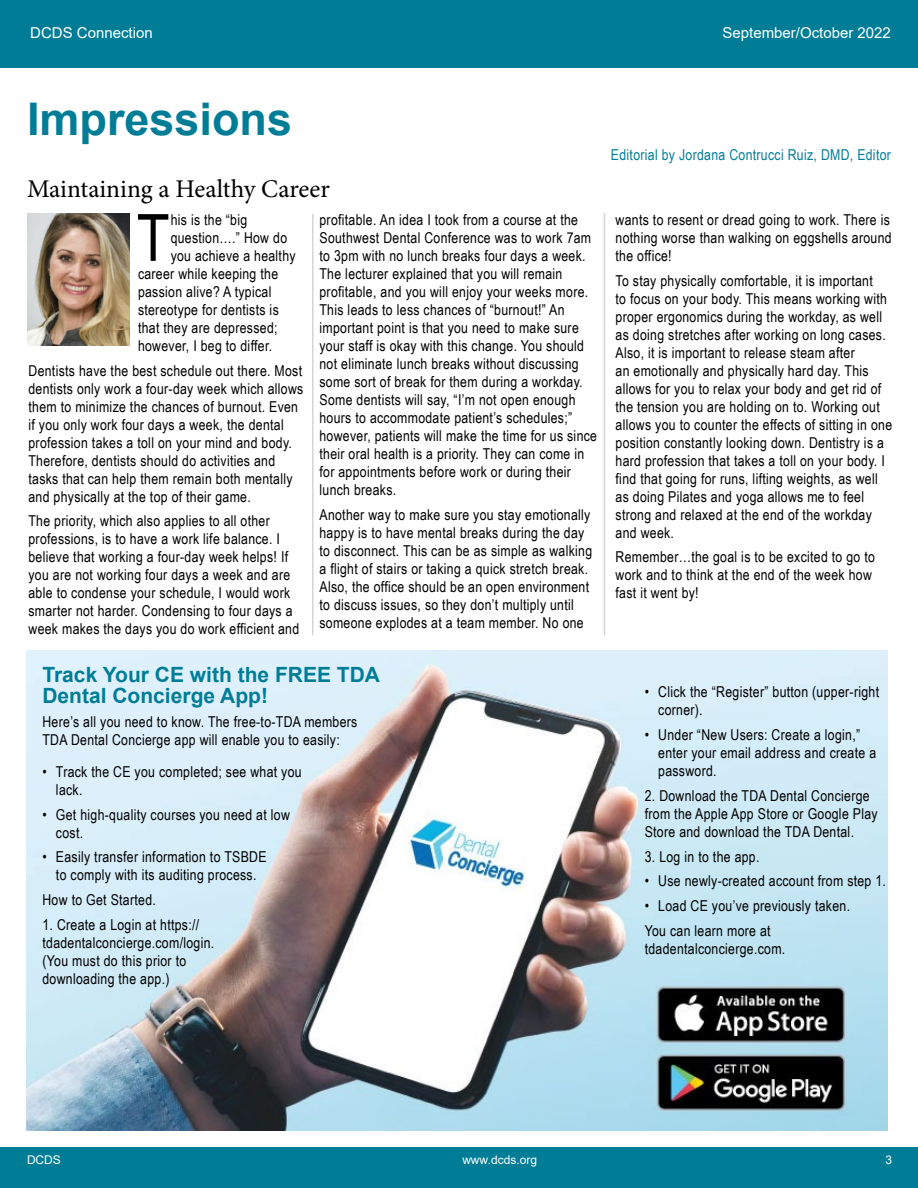
<style>
.page{position:relative;width:918px;height:1188px;background:#fff}
.page>*{position:absolute;margin:0;border:0;box-sizing:border-box;transform-origin:0 0}
.t1{font:65.25px "Arial Narrow";color:#000}
.t2{font:700 45px "Arial";color:#007d96}
.t3{font:25.5px "Minion Pro";color:#000}
.t4{font:700 21px/21px "Arial";color:#007d96}
.t5{font:15px/18px "Arial Narrow";letter-spacing:.02em;color:#000}
.t6{font:15px "Arial Narrow";letter-spacing:.02em;color:#007d96}
.t7{font:15px "Arial";color:#fff}
.t8{font:12px "Arial";color:#fff}
</style>
<div class="page">
<div style="left:0;top:0;width:918px;height:60px;background:#007d96"></div>
<div style="left:0;top:51px;width:918px;height:17px;background:#007d96"></div>
<div style="left:0;top:1148px;width:918px;height:40px;background:#007d96"></div>
<img style="left:27px;top:650px;width:861px;height:480px">
<img style="left:27px;top:213px;width:103px;height:133px">
<hr style="left:312px;top:214px;width:2px;height:421px;background:#d3d5d6">
<hr style="left:604px;top:213px;width:1px;height:422px;background:#d3d5d6">
<p class="t7" style="left:30px;top:22px;width:124px">DCDS Connection</p>
<p class="t7" style="left:723px;top:22px;width:170px">September/October 2022</p>
<h2 class="t2" style="left:27px;top:88px;width:267px">Impressions</h2>
<h3 class="t3" style="left:27px;top:172px;width:304px">Maintaining a Healthy Career</h3>
<p class="t5" style="left:320px;top:210px;width:279px">profitable. An idea I took from a course at the Southwest Dental Conference was to work 7am to 3pm with no lunch breaks four days a week.<br>The lecturer explained that you will remain profitable, and you will enjoy your weeks more.<br>This leads to less chances of “burnout!” An important point is that you need to make sure your staff is okay with this change. You should not eliminate lunch breaks without discussing some sort of break for them during a workday.<br>Some dentists will say, “I’m not open enough hours to accommodate patient’s schedules;” however, patients will make the time for us since their oral health is a priority. They can come in for appointments before work or during their lunch breaks.</p>
<p class="t5" style="left:320px;top:505px;width:274px">Another way to make sure you stay emotionally happy is to have mental breaks during the day to disconnect. This can be as simple as walking a flight of stairs or taking a quick stretch break.<br>Also, the office should be an open environment to discuss issues, so they don’t multiply until someone explodes at a team member. No one</p>
<h1 class="t1" style="left:137px;top:190px;width:34px">T</h1>
<p class="t5" style="left:171px;top:210px;width:78px">his is the “big</p>
<p class="t5" style="left:171px;top:228px;width:118px">question….” How do</p>
<p class="t5" style="left:171px;top:246px;width:126px">you achieve a healthy</p>
<p class="t5" style="left:138px;top:264px;width:142px">career while keeping the</p>
<p class="t5" style="left:138px;top:282px;width:135px">passion alive? A typical</p>
<p class="t5" style="left:138px;top:300px;width:142px">stereotype for dentists is</p>
<p class="t5" style="left:138px;top:318px;width:141px">that they are depressed;</p>
<p class="t5" style="left:138px;top:336px;width:136px">however, I beg to differ.</p>
<p class="t5" style="left:29px;top:361px;width:276px">Dentists have the best schedule out there. Most dentists only work a four-day week which allows them to minimize the chances of burnout. Even if you only work four days a week, the dental profession takes a toll on your mind and body.<br>Therefore, dentists should do activities and tasks that can help them remain both mentally and physically at the top of their game.</p>
<p class="t5" style="left:29px;top:512px;width:272px">The priority, which also applies to all other professions, is to have a work life balance. I believe that working a four-day week helps! If you are not working four days a week and are able to condense your schedule, I would work smarter not harder. Condensing to four days a week makes the days you do work efficient and</p>
<h3 class="t4" style="left:42px;top:664px;width:339px">Track Your CE with the FREE TDA<br>Dental Concierge App!</h3>
<p class="t5" style="left:42px;top:713px;width:316px">Here’s all you need to know. The free-to-TDA members<br>TDA Dental Concierge app will enable you to easily:</p>
<p class="t5" style="left:56px;top:762px;width:247px;text-indent:-14px">• Track the CE you completed; see what you lack.</p>
<p class="t5" style="left:56px;top:805px;width:235px;text-indent:-14px">• Get high-quality courses you need at low cost.</p>
<p class="t5" style="left:42px;top:848px;width:226px;text-align:center">• Easily transfer information to TSBDE to comply with its auditing process.</p>
<p class="t5" style="left:42px;top:890px;width:115px">How to Get Started.</p>
<p class="t5" style="left:42px;top:915px;width:173px">1. Create a Login at https:// tdadentalconcierge.com/login. (You must do this prior to downloading the app.)</p>
<p class="t6" style="left:611px;top:143px;width:282px">Editorial by Jordana Contrucci Ruiz, DMD, Editor</p>
<p class="t5" style="left:616px;top:210px;width:278px;text-align:justify">wants to resent or dread going to work. There is nothing worse than walking on eggshells around the office!</p>
<p class="t5" style="left:616px;top:271px;width:278px">To stay physically comfortable, it is important<br>to focus on your body. This means working with proper ergonomics during the workday, as well as doing stretches after working on long cases.<br>Also, it is important to release steam after<br>an emotionally and physically hard day. This allows for you to relax your body and get rid of the tension you are holding on to. Working out allows you to counter the effects of sitting in one position constantly looking down. Dentistry is a hard profession that takes a toll on your body. I find that going for runs, lifting weights, as well as doing Pilates and yoga allows me to feel strong and relaxed at the end of the workday and week.</p>
<p class="t5" style="left:616px;top:547px;width:261px">Remember…the goal is to be excited to go to work and to think at the end of the week how fast it went by!</p>
<p class="t5" style="left:658px;top:682px;width:222px;text-indent:-14px">• Click the “Register” button (upper-right corner).</p>
<p class="t5" style="left:658px;top:725px;width:219px;text-indent:-14px">• Under “New Users: Create a login,” enter your email address and create a password.</p>
<p class="t5" style="left:645px;top:786px;width:234px">2. Download the TDA Dental Concierge from the Apple App Store or Google Play<br>Store and download the TDA Dental.</p>
<p class="t5" style="left:645px;top:847px;width:116px">3. Log in to the app.</p>
<p class="t5" style="left:645px;top:871px;width:243px">• Use newly-created account from step 1.</p>
<p class="t5" style="left:645px;top:893px;width:207px;line-height:24.8px">• Load CE you’ve previously taken.<br>You can learn more at</p>
<p class="t5" style="left:645px;top:939px;width:142px">tdadentalconcierge.com.</p>
<p class="t8" style="left:27px;top:1152px;width:35px">DCDS</p>
<p class="t8" style="left:462px;top:1152px;width:76px">www.dcds.org</p>
<p class="t8" style="left:885px;top:1152px;width:8px">3</p>
</div>
